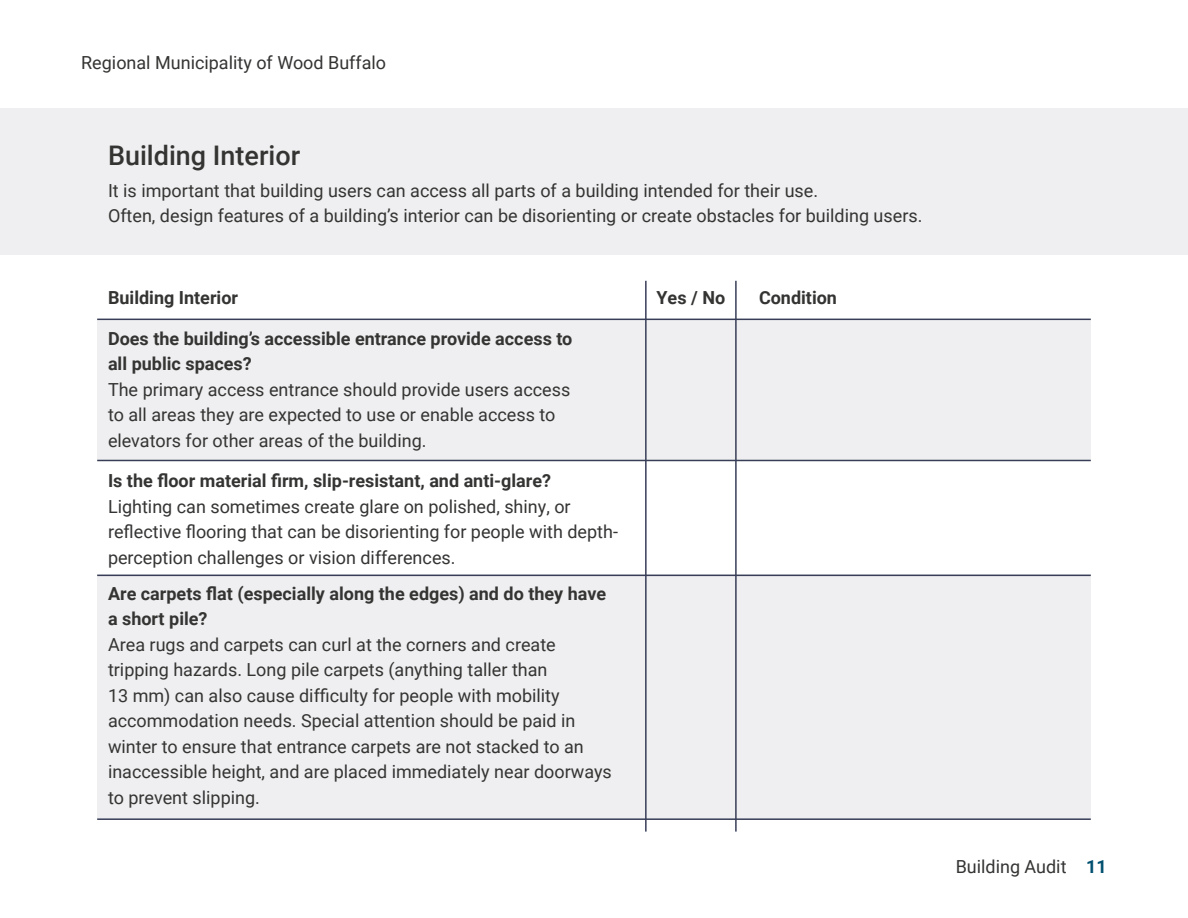
<style>
.page{position:relative;width:1188px;height:918px;background:#fff}
.page>*{position:absolute;margin:0;border:0;box-sizing:border-box;transform-origin:0 0}
.t1{font:500 27px "Roboto";color:#343433}
.Body{font:18px/25.5px "Roboto";color:#343433}
.Body-2{font:700 18px/25.5px "Roboto";color:#343433}
.s1{font-weight:700;color:#015070}
</style>
<div class="page">
<div style="left:97px;top:319px;width:994px;height:142px;background:#efeff1"></div>
<div style="left:97px;top:575px;width:994px;height:245px;background:#efeff1"></div>
<hr style="left:645px;top:281px;width:2px;height:551px;background:#383e58">
<hr style="left:735px;top:281px;width:2px;height:551px;background:#383e58">
<hr style="left:97px;top:460px;width:994px;height:1px;background:#383e58">
<hr style="left:97px;top:575px;width:994px;height:1px;background:#383e58">
<hr style="left:97px;top:818px;width:994px;height:2px;background:#383e58">
<hr style="left:97px;top:319px;width:994px;height:1px;background:#383e58">
<div style="left:0;top:108px;width:1188px;height:146px;background:#efeff1"></div>
<p class="Body" style="left:81px;top:49px;width:306px">Regional Municipality of Wood Buffalo</p>
<h2 class="t1" style="left:108px;top:136px;width:194px">Building Interior</h2>
<p class="Body" style="left:108px;top:177px;width:712px">It is important that building users can access all parts of a building intended for their use.</p>
<p class="Body" style="left:108px;top:203px;width:816px">Often, design features of a building’s interior can be disorienting or create obstacles for building users.</p>
<p class="Body-2" style="left:108px;top:284px;width:132px">Building Interior</p>
<p class="Body-2" style="left:759px;top:284px;width:80px">Condition</p>
<p class="Body-2" style="left:108px;top:325px;width:466px">Does the building’s accessible entrance provide access to all public spaces?</p>
<p class="Body" style="left:108px;top:376px;width:464px">The primary access entrance should provide users access to all areas they are expected to use or enable access to elevators for other areas of the building.</p>
<p class="Body-2" style="left:108px;top:467px;width:445px">Is the floor material firm, slip-resistant, and anti-glare?</p>
<p class="Body" style="left:108px;top:493px;width:512px">Lighting can sometimes create glare on polished, shiny, or reflective flooring that can be disorienting for people with depth&shy;perception challenges or vision differences.</p>
<p class="Body-2" style="left:108px;top:580px;width:500px">Are carpets flat (especially along the edges) and do they have a short pile?</p>
<p class="Body" style="left:108px;top:631px;width:505px">Area rugs and carpets can curl at the corners and create tripping hazards. Long pile carpets (anything taller than<br>13 mm) can also cause difficulty for people with mobility accommodation needs. Special attention should be paid in winter to ensure that entrance carpets are not stacked to an inaccessible height, and are placed immediately near doorways to prevent slipping.</p>
<p class="Body-2" style="left:657px;top:284px;width:70px">Yes / No</p>
<p class="Body" style="left:956px;top:853px;width:153px">Building Audit <span class="s1">11</span></p>
</div>
